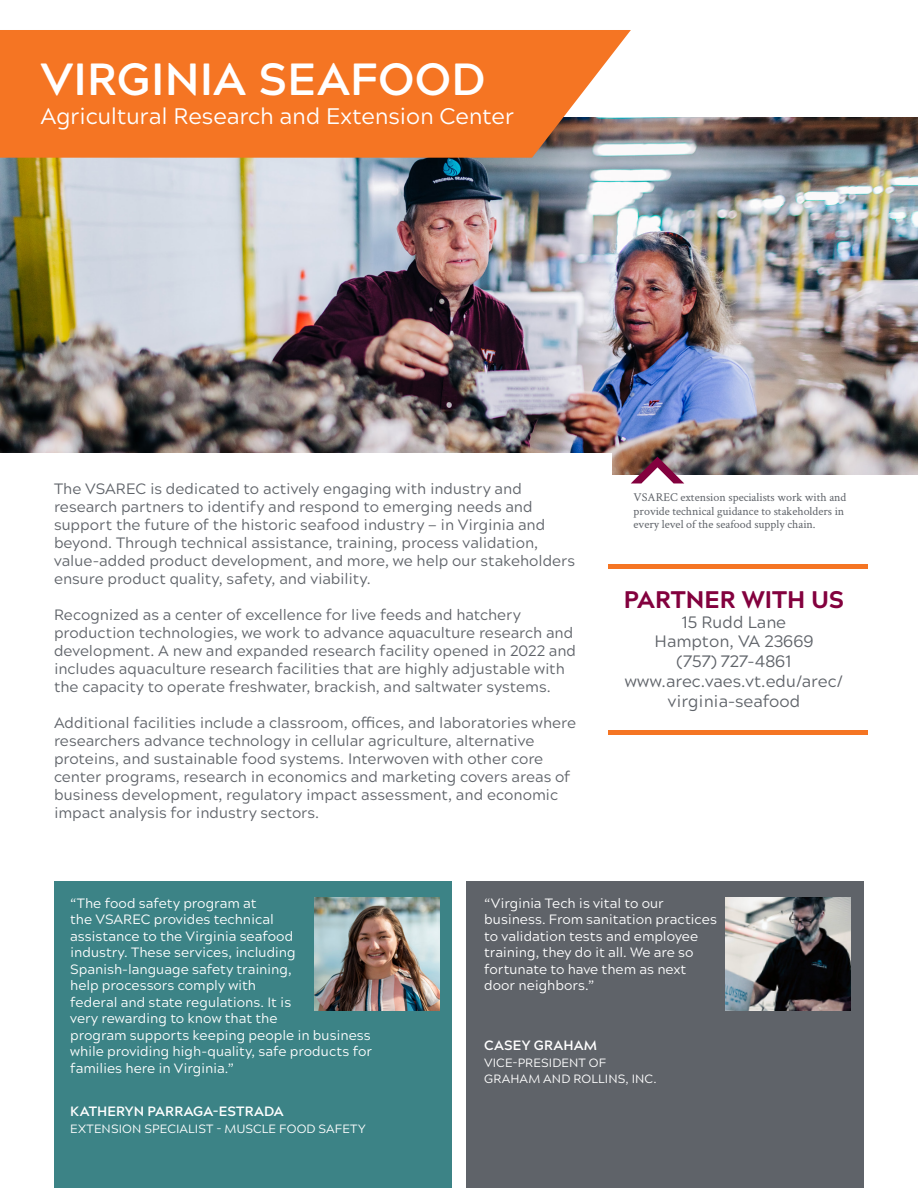
<style>
.page{position:relative;width:918px;height:1188px;background:#fff}
.page>*{position:absolute;margin:0;border:0;box-sizing:border-box;transform-origin:0 0}
.t1{font:700 45px "Acherus Grotesque";letter-spacing:.005em;color:#fff}
.t2{font:800 24px "Acherus Grotesque";color:#83013e}
.t3{font:22.5px "Acherus Grotesque";letter-spacing:-.01em;color:#fff}
.t4{font:16.5px "Acherus Grotesque";color:#5f6369}
.t5{font:15px/18px "Acherus Grotesque";color:#5f6369}
.t6{font:13.5px/16.5px "Acherus Grotesque";letter-spacing:-.005em;color:#fff}
.t7{font:700 13.5px "Acherus Grotesque";letter-spacing:.01em;color:#fff}
.t8{font:12px/13.5px "Crimson Text";color:#5f6369}
.t9{font:12px/16.5px "Acherus Grotesque";letter-spacing:.01em;color:#fff}
</style>
<div class="page">
<img style="left:0;top:118px;width:918px;height:356px">
<div style="left:0;top:454px;width:612px;height:408px;background:#fff"></div>
<div style="left:54px;top:882px;width:398px;height:306px;background:#3c8386"></div>
<div style="left:466px;top:882px;width:398px;height:306px;background:#5f6369"></div>
<img style="left:314px;top:898px;width:125px;height:112px">
<img style="left:726px;top:898px;width:125px;height:112px">
<svg style="left:0;top:30px;width:631px;height:128px;background:#f07a2f"></svg>
<svg style="left:631px;top:457px;width:53px;height:27px"></svg>
<hr style="left:609px;top:565px;width:259px;height:4px;background:#f57523">
<div style="left:609px;top:730px;width:259px;height:5px;background:#f57523"></div>
<p class="t1" style="left:40px;top:41px;width:447px">VIRGINIA SEAFOOD</p>
<p class="t3" style="left:40px;top:97px;width:475px">Agricultural Research and Extension Center</p>
<p class="t5" style="left:54px;top:479px;width:523px">The VSAREC is dedicated to actively engaging with industry and research partners to identify and respond to emerging needs and support the future of the historic seafood industry — in Virginia and beyond. Through technical assistance, training, process validation, value-added product development, and more, we help our stakeholders ensure product quality, safety, and viability.</p>
<p class="t5" style="left:54px;top:605px;width:524px">Recognized as a center of excellence for live feeds and hatchery production technologies, we work to advance aquaculture research and development. A new and expanded research facility opened in 2022 and includes aquaculture research facilities that are highly adjustable with the capacity to operate freshwater, brackish, and saltwater systems.</p>
<p class="t5" style="left:54px;top:713px;width:524px">Additional facilities include a classroom, offices, and laboratories where researchers advance technology in cellular agriculture, alternative proteins, and sustainable food systems. Interwoven with other core center programs, research in economics and marketing covers areas of business development, regulatory impact assessment, and economic impact analysis for industry sectors.</p>
<p class="t8" style="left:634px;top:490px;width:214px">VSAREC extension specialists work with and provide technical guidance to stakeholders in every level of the seafood supply chain.</p>
<p class="t2" style="left:624px;top:579px;width:222px">PARTNER WITH US</p>
<p class="t4" style="left:682px;top:608px;width:106px">15 Rudd Lane</p>
<p class="t4" style="left:655px;top:628px;width:160px">Hampton, VA 23669</p>
<p class="t4" style="left:677px;top:648px;width:116px">(757) 727-4861</p>
<p class="t4" style="left:625px;top:667px;width:220px">www.arec.vaes.vt.edu/arec/</p>
<p class="t4" style="left:668px;top:687px;width:134px">virginia-seafood</p>
<p class="t6" style="left:70px;top:894px;width:303px">“The food safety program at<br>the VSAREC provides technical<br>assistance to the Virginia seafood<br>industry. These services, including Spanish-language safety training,<br>help processors comply with<br>federal and state regulations. It is<br>very rewarding to know that the<br>program supports keeping people in business while providing high-quality, safe products for families here in Virginia.”</p>
<p class="t7" style="left:70px;top:1100px;width:215px">KATHERYN PARRAGA-ESTRADA</p>
<p class="t9" style="left:70px;top:1119px;width:297px">EXTENSION SPECIALIST - MUSCLE FOOD SAFETY</p>
<p class="t6" style="left:484px;top:894px;width:234px">“Virginia Tech is vital to our business. From sanitation practices to validation tests and employee training, they do it all. We are so fortunate to have them as next door neighbors.”</p>
<p class="t7" style="left:484px;top:1034px;width:115px">CASEY GRAHAM</p>
<p class="t9" style="left:484px;top:1053px;width:174px">VICE-PRESIDENT OF<br>GRAHAM AND ROLLINS, INC.</p>
</div>
